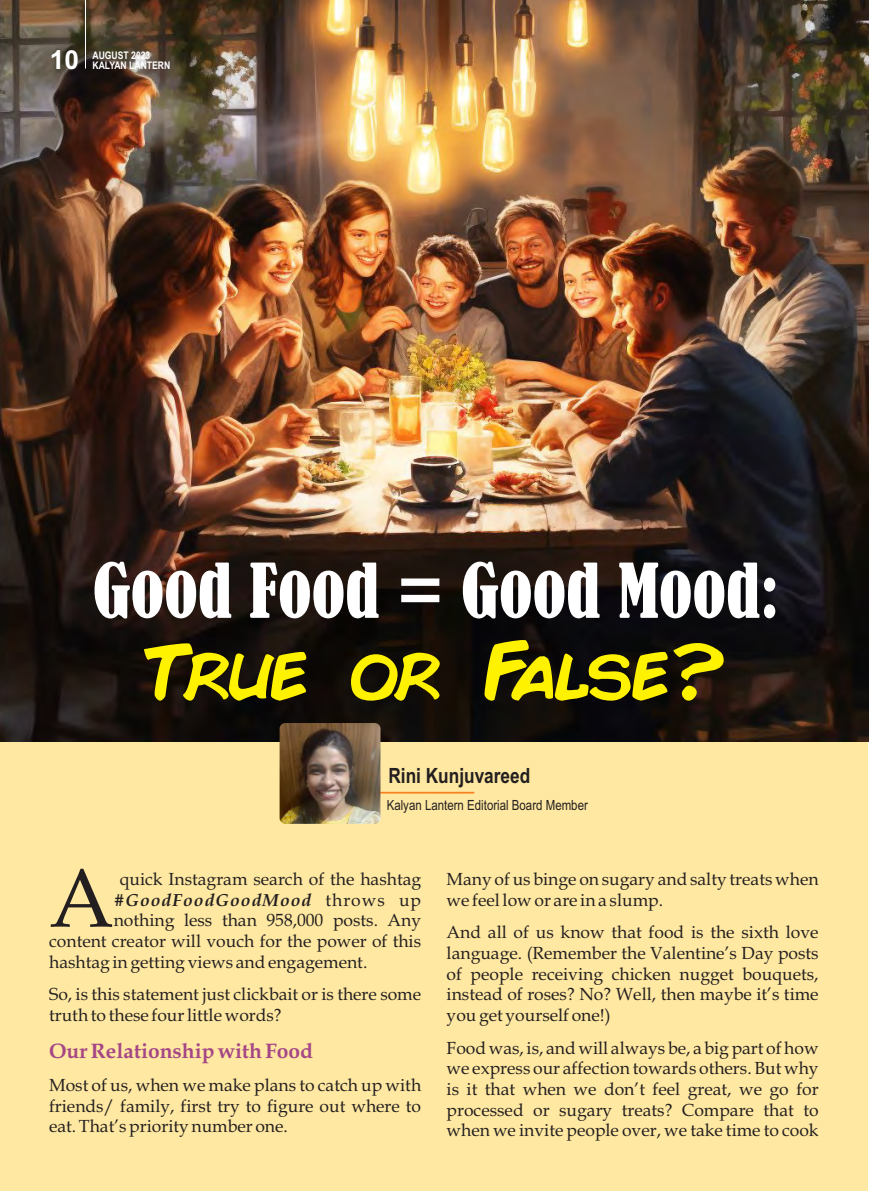
<style>
.page{position:relative;width:869px;height:1191px;background:#fff}
.page>*{position:absolute;margin:0;border:0;box-sizing:border-box;transform-origin:0 0}
.t1{font:82.95px "Book Antiqua";color:#231f20}
.t2{font:79.45px "Comic";letter-spacing:-.095em;color:#fff200}
.t3{font:condensed 70.17px "Bernard";color:#fff}
.t4{font:700 26.25px "Arial";color:#fff}
.t5{font:700 21px "Book Antiqua";color:#a54786}
.t6{font:700 21px "Arial Narrow";color:#231f20}
.t7{font:17.5px/20.7px "Book Antiqua";color:#231f20;text-align:justify}
.t8{font:italic 700 17.5px "Book Antiqua";letter-spacing:.06em;color:#231f20}
.t9{font:14px "Arial Narrow";color:#231f20}
.t10{font:700 10.5px "Arial Narrow";color:#fff}
.s1{font-weight:400;font-style:normal}
</style>
<div class="page">
<div style="left:0;top:0;width:867px;height:1191px;background:#ffe8a1"></div>
<img style="left:0;top:0;width:867px;height:741px">
<hr style="left:868px;top:0;width:1px;height:1191px;background:#fffcd5">
<hr style="left:85px;top:0;width:1px;height:69px;background:#fff">
<hr style="left:356px;top:792px;width:118px;height:1px;background:#f5821f">
<img style="left:279px;top:723px;width:101px;height:101px;border-radius:6px">
<h3 class="t4" style="left:50px;top:50px;width:31px">10</h3>
<p class="t10" style="left:92px;top:61px;width:79px">KALYAN LANTERN</p>
<p class="t10" style="left:92px;top:51px;width:59px">AUGUST 2023</p>
<h3 class="t3" style="left:93px;top:561px;width:687px">Good Food = Good Mood:</h3>
<h2 class="t2" style="left:144px;top:626px;width:586px">True or False?</h2>
<p class="t6" style="left:388px;top:768px;width:143px">Rini Kunjuvareed</p>
<p class="t9" style="left:386px;top:800px;width:202px">Kalyan Lantern Editorial Board Member</p>
<h1 class="t1" style="left:49px;top:866px;width:66px">A</h1>
<p class="t7" style="left:120px;top:871px;width:303px">quick Instagram search of the hashtag</p>
<p class="t8" style="left:114px;top:893px;width:309px">#GoodFoodGoodMood <span class="s1">throws up</span></p>
<p class="t7" style="left:114px;top:912px;width:309px">nothing less than 958,000 posts. Any</p>
<p class="t7" style="left:49px;top:933px;width:373px">content creator will vouch for the power of this</p>
<p class="t7" style="left:49px;top:953px;width:319px">hashtag in getting views and engagement.</p>
<p class="t7" style="left:49px;top:986px;width:373px">So, is this statement just clickbait or is there some truth to these four little words?</p>
<p class="t5" style="left:49px;top:1042px;width:265px">Our Relationship with Food</p>
<p class="t7" style="left:49px;top:1077px;width:373px">Most of us, when we make plans to catch up with friends/ family, first try to figure out where to eat. That’s priority number one.</p>
<p class="t7" style="left:446px;top:871px;width:373px">Many of us binge on sugary and salty treats when we feel low or are in a slump.</p>
<p class="t7" style="left:446px;top:924px;width:373px">And all of us know that food is the sixth love language. (Remember the Valentine’s Day posts of people receiving chicken nugget bouquets, instead of roses? No? Well, then maybe it’s time you get yourself one!)</p>
<p class="t7" style="left:446px;top:1039px;width:373px">Food was, is, and will always be, a big part of how we express our affection towards others. But why is it that when we don’t feel great, we go for processed or sugary treats? Compare that to when we invite people over, we take time to cook</p>
</div>
